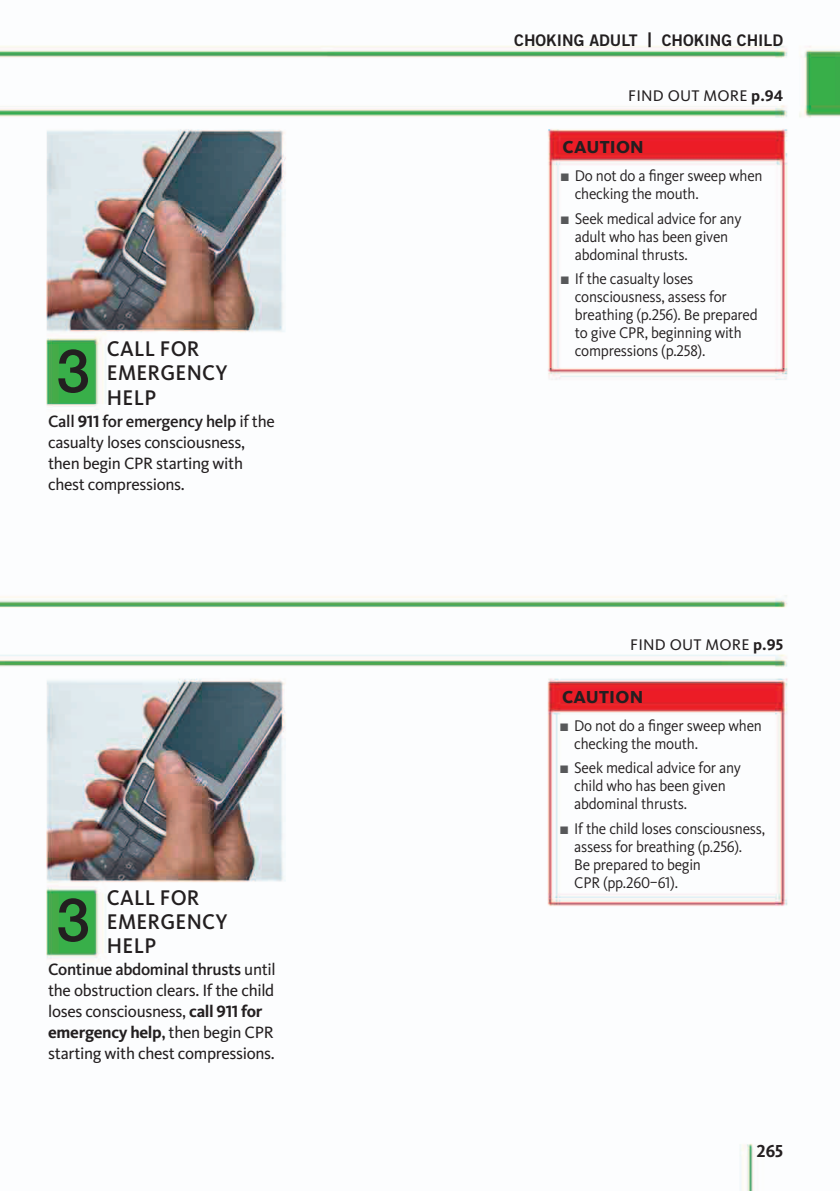
<style>
.page{position:relative;width:840px;height:1191px;background:#fff}
.page>*{position:absolute;margin:0;border:0;box-sizing:border-box;transform-origin:0 0}
.t1{font:500 60px "Helvetica Neue LT Std";color:#231f20}
.t2{font:500 22px/24.6px "Kievit Pro";letter-spacing:.015em;color:#231f20;scale:.95 1}
.t3{font:800 18px "Kievit Pro";letter-spacing:.01em;color:#231f20}
.t4{font:700 18px "Kievit Pro";color:#231f20;scale:.95 1}
.t5{font:17px/21px "Kievit Pro";letter-spacing:-.02em;color:#231f20}
.t6{font:16px/18px "Kievit Pro";letter-spacing:-.015em;color:#231f20;scale:.95 1}
.t7{font:16px "Kievit Pro";letter-spacing:.015em;color:#231f20}
.t8{font:16px "Trade Gothic LT Std Bd 2";color:#231f20}
.s1{font-weight:500}
.s2{font-weight:700}
.s3{font-size:20px}
.s4{color:#57585a}
</style>
<div class="page">
<img style="left:1px;top:45px;width:838px;height:1145px">
<h1 class="t1" style="left:56px;top:336px;width:35px">3</h1>
<h2 class="t2" style="left:107px;top:338px;width:128px">CALL FOR<br>EMERGENCY<br>HELP</h2>
<p class="t5" style="left:48px;top:412px;width:228px"><span class="s1">Call</span> <span class="s2">911</span> <span class="s1">for emergency help</span> if the casualty loses consciousness, then begin CPR starting with chest compressions.</p>
<h1 class="t1" style="left:56px;top:885px;width:35px">3</h1>
<h2 class="t2" style="left:107px;top:887px;width:128px;line-height:24px">CALL FOR<br>EMERGENCY<br>HELP</h2>
<p class="t5" style="left:48px;top:960px;width:229px"><span class="s1">Continue abdominal thrusts</span> until the obstruction clears. If the child loses consciousness, <span class="s2">call 911 for emergency help</span><span class="s1">,</span> then begin CPR starting with chest compressions.</p>
<p class="t8" style="left:514px;top:31px;width:270px">CHOKING ADULT <span class="s3">|</span> CHOKING CHILD</p>
<p class="t7" style="left:628px;top:90px;width:156px">FIND OUT MORE <span class="s2">p.94</span></p>
<p class="t3" style="left:562px;top:136px;width:83px">CAUTION</p>
<p class="t6" style="left:574px;top:168px;width:199px;text-indent:-14px"><span class="s4">■</span> Do not do a finger sweep when checking the mouth.</p>
<p class="t6" style="left:574px;top:211px;width:177px;text-indent:-14px"><span class="s4">■</span> Seek medical advice for any adult who has been given abdominal thrusts.</p>
<p class="t6" style="left:574px;top:271px;width:194px;text-indent:-14px"><span class="s4">■</span> If the casualty loses consciousness, assess for breathing (p.256). Be prepared to give CPR, beginning with compressions (p.258).</p>
<p class="t7" style="left:630px;top:638px;width:154px">FIND OUT MORE <span class="s2">p.95</span></p>
<p class="t3" style="left:561px;top:686px;width:83px">CAUTION</p>
<p class="t6" style="left:574px;top:717px;width:199px;text-indent:-14px"><span class="s4">■</span> Do not do a finger sweep when checking the mouth.</p>
<p class="t6" style="left:574px;top:760px;width:177px;text-indent:-14px"><span class="s4">■</span> Seek medical advice for any child who has been given abdominal thrusts.</p>
<p class="t6" style="left:574px;top:821px;width:202px;text-indent:-14px"><span class="s4">■</span> If the child loses consciousness, assess for breathing (p.256).<br>Be prepared to begin<br>CPR (pp.260–61).</p>
<p class="t4" style="left:756px;top:1144px;width:29px">265</p>
</div>
